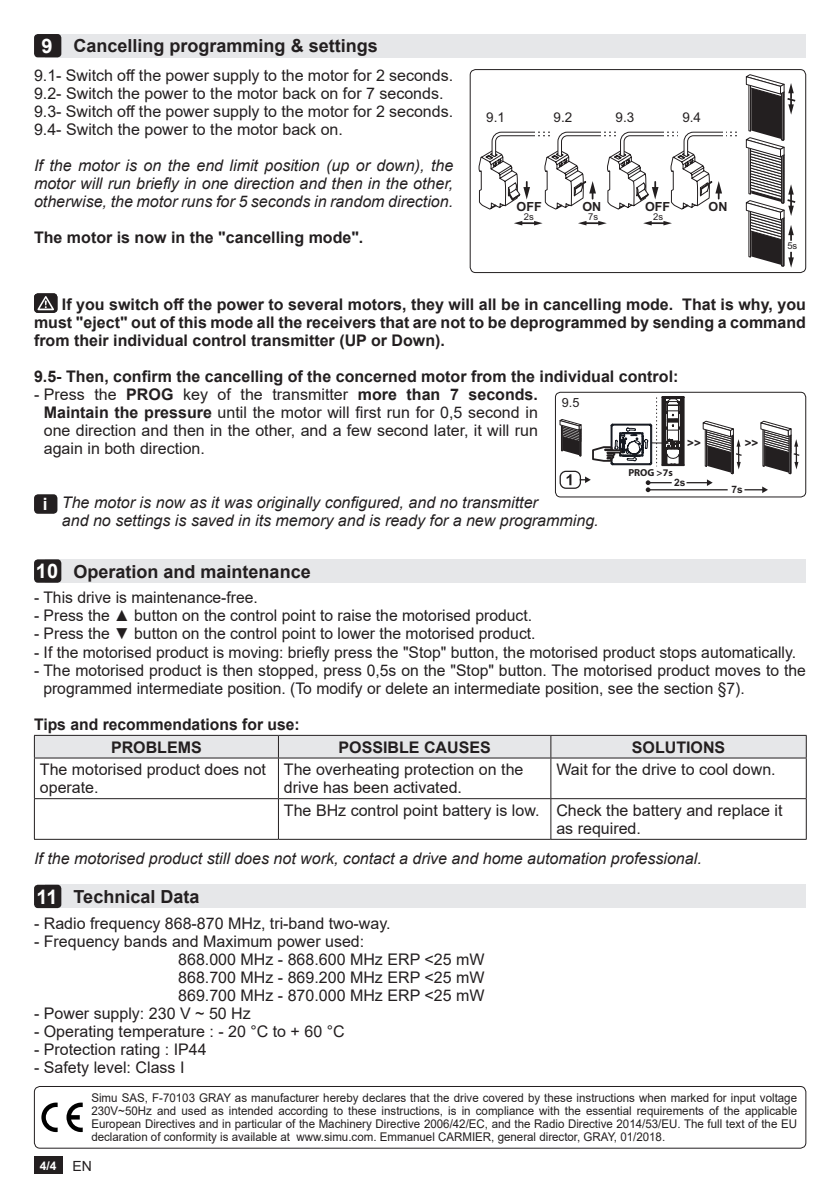
<style>
.page{position:relative;width:840px;height:1191px;background:#fff}
.page>*{position:absolute;margin:0;border:0;box-sizing:border-box;transform-origin:0 0}
.t1{font:700 20px "Arial";color:#fff}
.t2{font:700 18px "Arial";color:#231f20}
.t3{font:16px/18px "Arial";color:#231f20}
.t4{font:700 16px/18px "Arial";color:#231f20}
.t5{font:italic 16px/18px "Arial";color:#231f20;text-align:justify}
.t6{font:13.4px "Arial";color:#231f20}
.t7{font:700 12.6px "Arial";color:#231f20}
.t8{font:12.6px "Arial";color:#231f20}
.t9{font:12px/13px "Arial";color:#231f20;text-align:justify;scale:.96 1}
.t10{font:700 12px "Arial";color:#fff}
.t11{font:700 11.6px "Arial";color:#231f20}
.t12{font:700 10.2px "Myriad Pro";color:#231f20}
.t13{font:700 10.2px "Arial";color:#231f20}
.t14{font:9.4px "Arial";color:#231f20}
.s1{font-size:20px;color:#fff}
.s2{font-weight:700}
.s3{font-weight:700;font-style:normal;font-size:17px;color:#fff}
.s4{font-weight:400;font-size:14px;color:#231f20}
</style>
<div class="page">
<svg style="left:41px;top:1102px;width:17px;height:30px"></svg>
<svg style="left:66px;top:1102px;width:17px;height:30px"></svg>
<div style="left:34px;top:1086px;width:771px;height:62px;border:1px solid #231f20;border-radius:6px"></div>
<div style="left:45px;top:34px;width:760px;height:23px;background:#e6e7e9"></div>
<div style="left:34px;top:34px;width:27px;height:23px;background:#231f20;border-radius:4px"></div>
<div style="left:45px;top:559px;width:760px;height:24px;background:#e6e7e9"></div>
<div style="left:46px;top:884px;width:759px;height:24px;background:#e6e7e9"></div>
<div style="left:34px;top:559px;width:27px;height:24px;background:#231f20;border-radius:4px"></div>
<div style="left:34px;top:884px;width:27px;height:24px;background:#231f20;border-radius:4px"></div>
<div style="left:34px;top:735px;width:772px;height:22px;background:#e6e7e9"></div>
<hr style="left:34px;top:757px;width:244px;height:1px;background:#231f20">
<hr style="left:34px;top:758px;width:1px;height:40px;background:#231f20">
<hr style="left:278px;top:757px;width:272px;height:1px;background:#231f20">
<hr style="left:278px;top:758px;width:1px;height:40px;background:#231f20">
<hr style="left:550px;top:757px;width:256px;height:1px;background:#231f20">
<hr style="left:550px;top:758px;width:1px;height:40px;background:#231f20">
<hr style="left:805px;top:758px;width:1px;height:40px;background:#231f20">
<hr style="left:34px;top:798px;width:244px;height:1px;background:#231f20">
<hr style="left:34px;top:799px;width:1px;height:40px;background:#231f20">
<hr style="left:278px;top:798px;width:272px;height:1px;background:#231f20">
<hr style="left:278px;top:799px;width:1px;height:40px;background:#231f20">
<hr style="left:550px;top:798px;width:256px;height:1px;background:#231f20">
<hr style="left:550px;top:799px;width:1px;height:40px;background:#231f20">
<hr style="left:805px;top:799px;width:1px;height:40px;background:#231f20">
<hr style="left:34px;top:839px;width:244px;height:1px;background:#231f20">
<hr style="left:278px;top:839px;width:272px;height:1px;background:#231f20">
<hr style="left:550px;top:839px;width:256px;height:1px;background:#231f20">
<svg style="left:478px;top:74px;width:318px;height:194px"></svg>
<div style="left:469px;top:69px;width:336px;height:204px;border:1px solid #231f20;border-radius:6px"></div>
<svg style="left:34px;top:293px;width:23px;height:20px"></svg>
<div style="left:34px;top:494px;width:23px;height:20px;background:#231f20;border-radius:4px"></div>
<div style="left:554px;top:392px;width:251px;height:105px;border:1px solid #231f20;border-radius:5px"></div>
<svg style="left:559px;top:396px;width:241px;height:97px"></svg>
<div style="left:34px;top:1157px;width:28px;height:17px;background:#231f20"></div>
<p class="t2" style="left:41px;top:33px;width:337px"><span class="s1">9</span> Cancelling programming &amp; settings</p>
<p class="t3" style="left:34px;top:66px;width:420px">9.1- Switch off the power supply to the motor for 2 seconds.<br>9.2- Switch the power to the motor back on for 7 seconds.<br>9.3- Switch off the power supply to the motor for 2 seconds.<br>9.4- Switch the power to the motor back on.</p>
<p class="t5" style="left:34px;top:156px;width:420px">If the motor is on the end limit position (up or down), the motor will run briefly in one direction and then in the other, otherwise, the motor runs for 5 seconds in random direction.</p>
<p class="t4" style="left:34px;top:228px;width:331px">The motor is now in the "cancelling mode".</p>
<p class="t6" style="left:486px;top:108px;width:20px">9.1</p>
<p class="t6" style="left:553px;top:108px;width:20px">9.2</p>
<p class="t6" style="left:615px;top:108px;width:20px">9.3</p>
<p class="t6" style="left:682px;top:108px;width:20px">9.4</p>
<p class="t7" style="left:516px;top:198px;width:27px">OFF</p>
<p class="t7" style="left:582px;top:198px;width:20px">ON</p>
<p class="t7" style="left:644px;top:198px;width:27px">OFF</p>
<p class="t7" style="left:708px;top:198px;width:20px">ON</p>
<p class="t14" style="left:523px;top:210px;width:11px">s2</p>
<p class="t14" style="left:587px;top:210px;width:11px">7s</p>
<p class="t14" style="left:653px;top:210px;width:11px">2s</p>
<p class="t14" style="left:786px;top:240px;width:11px">5s</p>
<p class="t4" style="left:34px;top:295px;width:773px;text-align:justify;text-indent:28px">If you switch off the power to several motors, they will all be in cancelling mode. That is why, you must "eject" out of this mode all the receivers that are not to be deprogrammed by sending a command from their individual control transmitter (UP or Down).</p>
<p class="t4" style="left:34px;top:367px;width:645px">9.5- Then, confirm the cancelling of the concerned motor from the individual control:</p>
<p class="t3" style="left:44px;top:385px;width:495px;text-align:justify;text-indent:-10px">- Press the <span class="s2">PROG</span> key of the transmitter <span class="s2">more than 7 seconds.<br>Maintain the pressure</span> until the motor will first run for 0,5 second in one direction and then in the other, and a few second later, it will run again in both direction.</p>
<p class="t5" style="left:62px;top:494px;width:538px;text-indent:-19px"><span class="s3">i</span> The motor is now as it was originally configured, and no transmitter<br>and no settings is saved in its memory and is ready for a new programming.</p>
<p class="t8" style="left:561px;top:394px;width:19px">9.5</p>
<p class="t11" style="left:686px;top:435px;width:15px">&gt;&gt;</p>
<p class="t11" style="left:744px;top:435px;width:15px">&gt;&gt;</p>
<p class="t12" style="left:628px;top:466px;width:46px">PROG &gt;7s</p>
<p class="t13" style="left:673px;top:475px;width:13px">2s</p>
<p class="t13" style="left:731px;top:482px;width:13px">7s</p>
<p class="t1" style="left:36px;top:557px;width:24px">10</p>
<p class="t2" style="left:73px;top:558px;width:239px">Operation and maintenance</p>
<p class="t3" style="left:34px;top:589px;width:225px">- This drive is maintenance-free.</p>
<p class="t3" style="left:34px;top:607px;width:499px">- Press the ▲ button on the control point to raise the motorised product.</p>
<p class="t3" style="left:34px;top:625px;width:502px">- Press the ▼ button on the control point to lower the motorised product.</p>
<p class="t3" style="left:34px;top:643px;width:763px">- If the motorised product is moving: briefly press the "Stop" button, the motorised product stops automatically.</p>
<p class="t3" style="left:43px;top:661px;width:763px;text-indent:-9px">- The motorised product is then stopped, press 0,5s on the "Stop" button. The motorised product moves to the programmed intermediate position. (To modify or delete an intermediate position, see the section §7).</p>
<p class="t4" style="left:111px;top:712px;width:190px;line-height:23px;text-indent:-77px">Tips and recommendations for use:<br>PROBLEMS</p>
<p class="t4" style="left:338px;top:738px;width:154px">POSSIBLE CAUSES</p>
<p class="t4" style="left:631px;top:738px;width:95px">SOLUTIONS</p>
<p class="t3" style="left:40px;top:760px;width:227px">The motorised product does not operate.</p>
<p class="t3" style="left:284px;top:760px;width:241px">The overheating protection on the drive has been activated.</p>
<p class="t3" style="left:556px;top:760px;width:221px">Wait for the drive to cool down.</p>
<p class="t3" style="left:556px;top:801px;width:227px;text-indent:-272px">The BHz control point battery is low. Check the battery and replace it as required.</p>
<p class="t5" style="left:34px;top:849px;width:668px">If the motorised product still does not work, contact a drive and home automation professional.</p>
<p class="t1" style="left:36px;top:882px;width:23px">11</p>
<p class="t2" style="left:74px;top:884px;width:127px">Technical Data</p>
<p class="t3" style="left:34px;top:914px;width:358px">- Radio frequency 868-870 MHz, tri-band two-way.</p>
<p class="t3" style="left:178px;top:932px;width:308px;text-indent:-144px">- Frequency bands and Maximum power used:<br>868.000 MHz - 868.600 MHz ERP &lt;25 mW 868.700 MHz - 869.200 MHz ERP &lt;25 mW 869.700 MHz - 870.000 MHz ERP &lt;25 mW</p>
<p class="t3" style="left:34px;top:1004px;width:218px">- Power supply: 230 V ~ 50 Hz</p>
<p class="t3" style="left:34px;top:1022px;width:312px">- Operating temperature : - 20 °C to + 60 °C</p>
<p class="t3" style="left:34px;top:1040px;width:174px">- Protection rating : IP44</p>
<p class="t3" style="left:34px;top:1058px;width:152px">- Safety level: Class I</p>
<p class="t9" style="left:91px;top:1091px;width:736px">Simu SAS, F-70103 GRAY as manufacturer hereby declares that the drive covered by these instructions when marked for input voltage 230V~50Hz and used as intended according to these instructions, is in compliance with the essential requirements of the applicable European Directives and in particular of the Machinery Directive 2006/42/EC, and the Radio Directive 2014/53/EU. The full text of the EU declaration of conformity is available at www.simu.com. Emmanuel CARMIER, general director, GRAY, 01/2018.</p>
<p class="t10" style="left:40px;top:1157px;width:54px">4/4 <span class="s4">EN</span></p>
</div>
